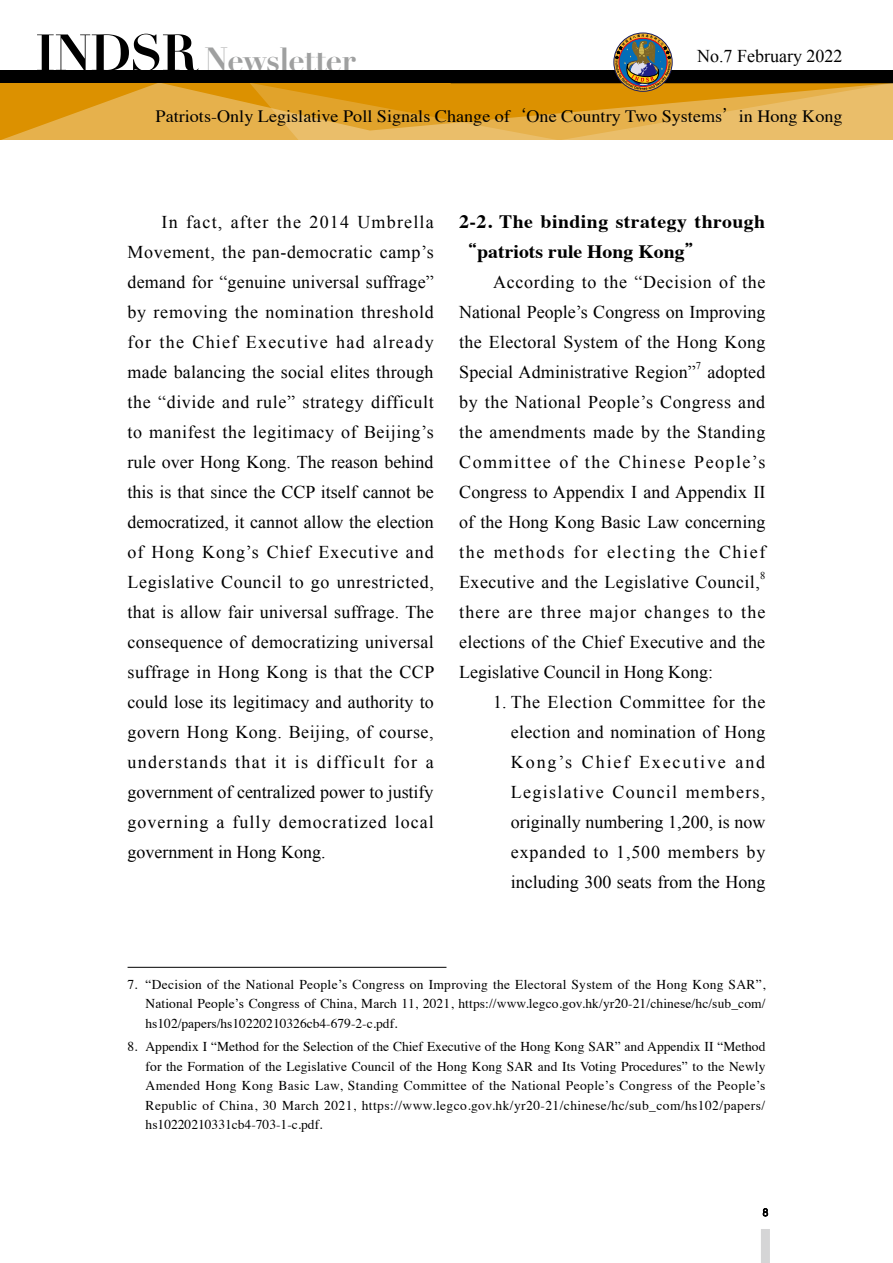
<style>
.page{position:relative;width:893px;height:1263px;background:#fff}
.page>*{position:absolute;margin:0;border:0;box-sizing:border-box;transform-origin:0 0}
.t1{font:700 32.7px "Didot";letter-spacing:-.03em;color:#9fa0a0}
.t2{font:700 18.9px/30px "Times";letter-spacing:.025em;color:#000;scale:1.05 1}
.t3{font:18px/30px "Times New Roman";letter-spacing:.015em;color:#000;text-align:justify}
.t4{font:17.4px "Times";color:#000;scale:1.05 1}
.t5{font:13.5px/19.5px "Times";color:#000;text-align:justify}
.t6{font:10.5px "Times New Roman";color:#000}
.s1{font-size:50.55px;color:#000}
.s2{font-family:"Noto Serif CJ Ktc";font-size:16.5px}
.s3{font-family:"AR Ming B5";font-weight:800;font-size:18px}
</style>
<div class="page">
<svg style="left:0;top:83px;width:249px;height:57px;background:#e2a42e"></svg>
<svg style="left:763px;top:1208px;width:5px;height:8px"></svg>
<div style="left:0;top:70px;width:893px;height:13px;background:#000"></div>
<svg style="left:249px;top:34px;width:644px;height:106px"></svg>
<div style="left:761px;top:1229px;width:9px;height:34px;background:#d5d5d6"></div>
<hr style="left:128px;top:967px;width:318px;height:1px;background:#000">
<h1 class="t1" style="left:35px;top:38px;width:322px"><span class="s1">INDSR</span> Newsletter</h1>
<p class="t3" style="left:697px;top:41px;width:147px">No.7 February 2022</p>
<p class="t4" style="left:156px;top:100px;width:656px">Patriots-Only Legislative Poll Signals Change of<span class="s2">‘</span>One Country Two Systems<span class="s2">’</span>in Hong Kong</p>
<p class="t3" style="left:128px;top:206px;width:308px;text-indent:34px">In fact, after the 2014 Umbrella Movement, the pan-democratic camp’s demand for “genuine universal suffrage” by removing the nomination threshold for the Chief Executive had already made balancing the social elites through the “divide and rule” strategy difficult to manifest the legitimacy of Beijing’s rule over Hong Kong. The reason behind this is that since the CCP itself cannot be democratized, it cannot allow the election of Hong Kong’s Chief Executive and Legislative Council to go unrestricted, that is allow fair universal suffrage. The consequence of democratizing universal suffrage in Hong Kong is that the CCP could lose its legitimacy and authority to govern Hong Kong. Beijing, of course, understands that it is difficult for a government of centralized power to justify governing a fully democratized local government in Hong Kong.</p>
<p class="t2" style="left:459px;top:205px;width:293px">2-2. The binding strategy through <span class="s3">“</span>patriots rule Hong Kong<span class="s3">”</span></p>
<p class="t3" style="left:459px;top:266px;width:308px;text-indent:34px">According to the “Decision of the National People’s Congress on Improving the Electoral System of the Hong Kong Special Administrative Region”</p>
<p class="t6" style="left:696px;top:359px;width:7px">7</p>
<p class="t3" style="left:459px;top:356px;width:308px;text-indent:248px">adopted by the National People’s Congress and the amendments made by the Standing Committee of the Chinese People’s Congress to Appendix I and Appendix II of the Hong Kong Basic Law concerning the methods for electing the Chief Executive and the Legislative Council,</p>
<p class="t6" style="left:760px;top:569px;width:7px">8</p>
<p class="t3" style="left:459px;top:596px;width:308px">there are three major changes to the elections of the Chief Executive and the Legislative Council in Hong Kong:</p>
<p class="t3" style="left:511px;top:686px;width:256px;text-indent:-18px">1. The Election Committee for the election and nomination of Hong Kong’s Chief Executive and Legislative Council members, originally numbering 1,200, is now expanded to 1,500 members by including 300 seats from the Hong</p>
<p class="t5" style="left:146px;top:973px;width:621px;text-indent:-18px">7. “Decision of the National People’s Congress on Improving the Electoral System of the Hong Kong SAR”, National People’s Congress of China, March 11, 2021, https://www.legco.gov.hk/yr20-21/chinese/hc/sub_com/ hs102/papers/hs10220210326cb4-679-2-c.pdf.</p>
<p class="t5" style="left:146px;top:1036px;width:621px;text-indent:-18px">8. Appendix I “Method for the Selection of the Chief Executive of the Hong Kong SAR” and Appendix II “Method for the Formation of the Legislative Council of the Hong Kong SAR and Its Voting Procedures” to the Newly Amended Hong Kong Basic Law, Standing Committee of the National People’s Congress of the People’s Republic of China, 30 March 2021, https://www.legco.gov.hk/yr20-21/chinese/hc/sub_com/hs102/papers/ hs10220210331cb4-703-1-c.pdf.</p>
</div>
